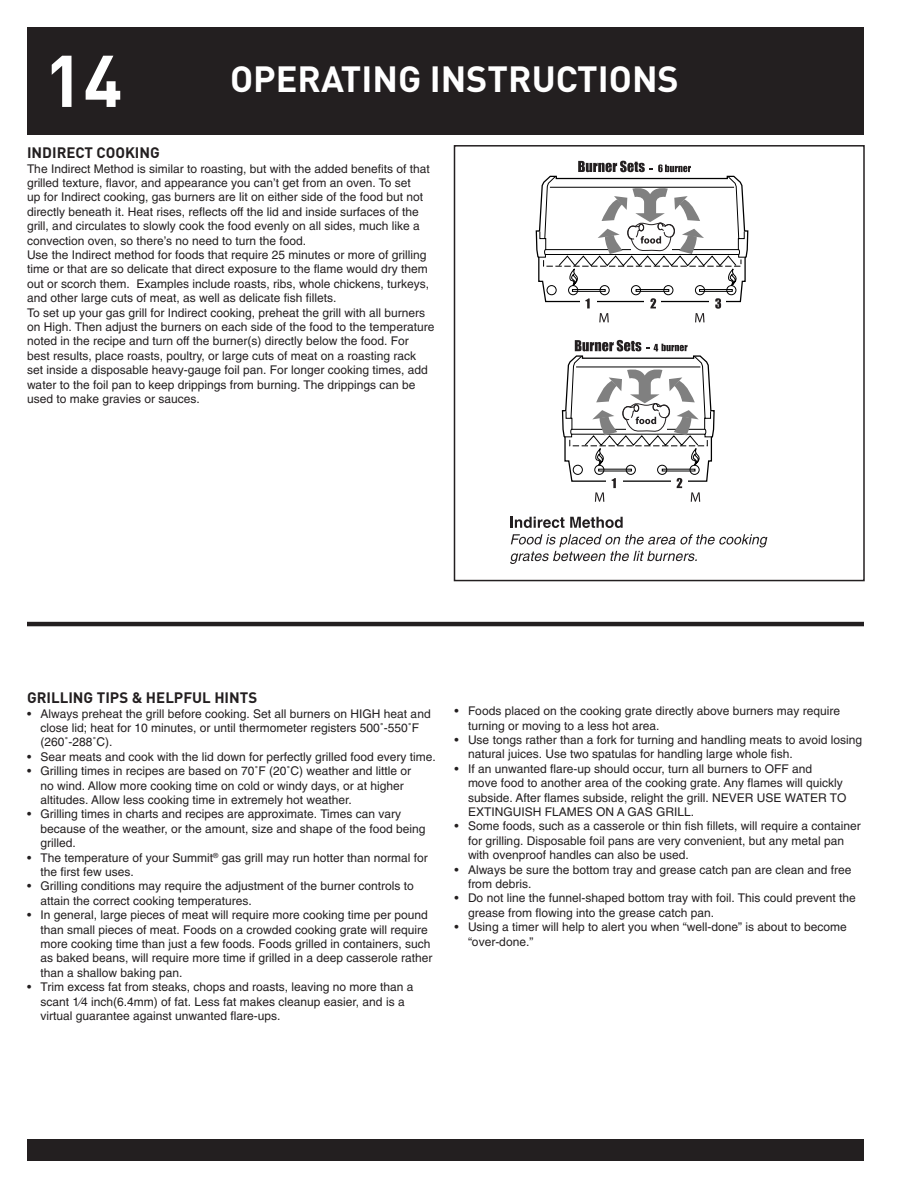
<style>
.page{position:relative;width:918px;height:1188px;background:#fff}
.page>*{position:absolute;margin:0;border:0;box-sizing:border-box;transform-origin:0 0}
.t1{font:72px "DI Nkerned";color:#fff}
.t2{font:36px "DI Nkerned";color:#fff}
.t3{font:15px "DI Nkerned";color:#231f20}
.t4{font:12px/14.4px "Helvetica";color:#231f20}
</style>
<div class="page">
<div style="left:27px;top:27px;width:837px;height:108px;background:#231f20"></div>
<div style="left:27px;top:1139px;width:837px;height:22px;background:#231f20"></div>
<svg style="left:535px;top:161px;width:214px;height:161px"></svg>
<svg style="left:561px;top:340px;width:154px;height:162px"></svg>
<svg style="left:511px;top:517px;width:112px;height:11px"></svg>
<svg style="left:510px;top:534px;width:257px;height:30px"></svg>
<div style="left:454px;top:145px;width:411px;height:436px;border:2px solid #231f20"></div>
<hr style="left:27px;top:622px;width:837px;height:4px;background:#231f20">
<h1 class="t1" style="left:44px;top:56px;width:80px">14</h1>
<h2 class="t2" style="left:230px;top:67px;width:450px">OPERATING INSTRUCTIONS</h2>
<p class="t3" style="left:27px;top:148px;width:134px">INDIRECT COOKING</p>
<p class="t4" style="left:27px;top:162px;width:409px">The Indirect Method is similar to roasting, but with the added benefits of that grilled texture, flavor, and appearance you can’t get from an oven. To set<br>up for Indirect cooking, gas burners are lit on either side of the food but not directly beneath it. Heat rises, reflects off the lid and inside surfaces of the grill, and circulates to slowly cook the food evenly on all sides, much like a convection oven, so there’s no need to turn the food.<br>Use the Indirect method for foods that require 25 minutes or more of grilling time or that are so delicate that direct exposure to the flame would dry them out or scorch them. Examples include roasts, ribs, whole chickens, turkeys, and other large cuts of meat, as well as delicate fish fillets.<br>To set up your gas grill for Indirect cooking, preheat the grill with all burners on High. Then adjust the burners on each side of the food to the temperature noted in the recipe and turn off the burner(s) directly below the food. For best results, place roasts, poultry, or large cuts of meat on a roasting rack set inside a disposable heavy-gauge foil pan. For longer cooking times, add water to the foil pan to keep drippings from burning. The drippings can be used to make gravies or sauces.</p>
<p class="t3" style="left:27px;top:693px;width:232px">GRILLING TIPS &amp; HELPFUL HINTS</p>
<p class="t4" style="left:40px;top:707px;width:392px;text-indent:-14px">• Always preheat the grill before cooking. Set all burners on HIGH heat and close lid; heat for 10 minutes, or until thermometer registers 500˚-550˚F (260˚-288˚C).</p>
<p class="t4" style="left:27px;top:751px;width:410px">• Sear meats and cook with the lid down for perfectly grilled food every time.</p>
<p class="t4" style="left:40px;top:765px;width:372px;text-indent:-14px">• Grilling times in recipes are based on 70˚F (20˚C) weather and little or no wind. Allow more cooking time on cold or windy days, or at higher altitudes. Allow less cooking time in extremely hot weather.</p>
<p class="t4" style="left:40px;top:808px;width:386px;text-indent:-14px">• Grilling times in charts and recipes are approximate. Times can vary because of the weather, or the amount, size and shape of the food being grilled.</p>
<p class="t4" style="left:41px;top:851px;width:389px;text-indent:-14px">• The temperature of your Summit<sup>®</sup> gas grill may run hotter than normal for the first few uses.</p>
<p class="t4" style="left:41px;top:880px;width:375px;text-indent:-14px">• Grilling conditions may require the adjustment of the burner controls to attain the correct cooking temperatures.</p>
<p class="t4" style="left:41px;top:909px;width:394px;text-indent:-14px">• In general, large pieces of meat will require more cooking time per pound than small pieces of meat. Foods on a crowded cooking grate will require more cooking time than just a few foods. Foods grilled in containers, such as baked beans, will require more time if grilled in a deep casserole rather than a shallow baking pan.</p>
<p class="t4" style="left:41px;top:981px;width:375px;text-indent:-14px">• Trim excess fat from steaks, chops and roasts, leaving no more than a scant 1⁄4 inch(6.4mm) of fat. Less fat makes cleanup easier, and is a virtual guarantee against unwanted flare-ups.</p>
<p class="t4" style="left:468px;top:705px;width:374px;text-indent:-14px">• Foods placed on the cooking grate directly above burners may require turning or moving to a less hot area.</p>
<p class="t4" style="left:468px;top:734px;width:396px;text-indent:-14px">• Use tongs rather than a fork for turning and handling meats to avoid losing natural juices. Use two spatulas for handling large whole fish.</p>
<p class="t4" style="left:468px;top:762px;width:380px;text-indent:-14px">• If an unwanted flare-up should occur, turn all burners to OFF and<br>move food to another area of the cooking grate. Any flames will quickly subside. After flames subside, relight the grill. NEVER USE WATER TO EXTINGUISH FLAMES ON A GAS GRILL.</p>
<p class="t4" style="left:468px;top:820px;width:394px;text-indent:-14px">• Some foods, such as a casserole or thin fish fillets, will require a container for grilling. Disposable foil pans are very convenient, but any metal pan with ovenproof handles can also be used.</p>
<p class="t4" style="left:468px;top:863px;width:385px;text-indent:-14px">• Always be sure the bottom tray and grease catch pan are clean and free from debris.</p>
<p class="t4" style="left:468px;top:892px;width:389px;text-indent:-14px">• Do not line the funnel-shaped bottom tray with foil. This could prevent the grease from flowing into the grease catch pan.</p>
<p class="t4" style="left:468px;top:921px;width:380px;text-indent:-14px">• Using a timer will help to alert you when “well-done” is about to become “over-done.”</p>
</div>
